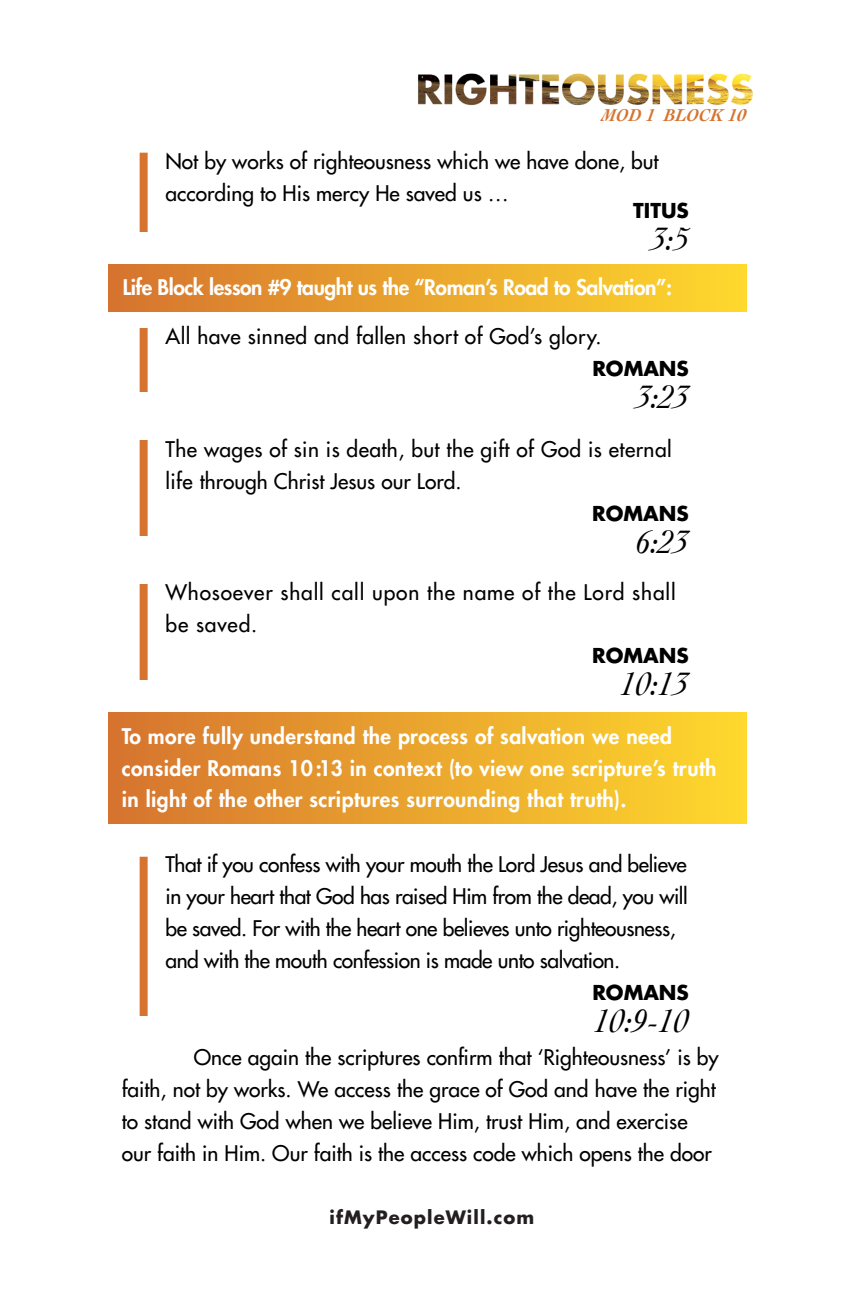
<style>
.page{position:relative;width:864px;height:1296px;background:#fff}
.page>*{position:absolute;margin:0;border:0;box-sizing:border-box;transform-origin:0 0}
.t1{font:italic 34px "Cochin";color:#000}
.t2{font:500 21px/32px "Futura Std";color:#000}
.t3{font:500 21px/32px "Futura Std";letter-spacing:-.02em;color:#000}
.t4{font:800 21px/31.6px "Futura Std";letter-spacing:.02em;color:#fff}
.t5{font:500 21px/32px "Futura Std";letter-spacing:.02em;color:#000}
.t6{font:800 21px "Futura Std";letter-spacing:-.02em;color:#fff}
.t7{font:500 21px/32px "Futura Std";letter-spacing:.04em;color:#000}
.t8{font:700 20px "Futura Std";color:#000}
.t9{font:700 18px "Futura Std";letter-spacing:.06em;color:#231f20}
.t10{font:italic 700 18px "Cochin";color:#d6742f}
</style>
<div class="page">
<div style="left:108px;top:712px;width:639px;height:112px;background:linear-gradient(to right,#d6732f,#ffd92d)"></div>
<div style="left:108px;top:264px;width:639px;height:48px;background:linear-gradient(to right,#d6732f,#ffd92d)"></div>
<div style="left:140px;top:153px;width:8px;height:79px;background:#d6742f"></div>
<div style="left:140px;top:328px;width:8px;height:64px;background:#d6742f"></div>
<div style="left:140px;top:440px;width:8px;height:96px;background:#d6742f"></div>
<div style="left:140px;top:584px;width:8px;height:96px;background:#d6742f"></div>
<div style="left:140px;top:857px;width:8px;height:159px;background:#d6742f"></div>
<img style="left:418px;top:73px;width:335px;height:33px">
<p class="t10" style="left:602px;top:103px;width:145px">MOD 1 BLOCK 10</p>
<p class="t2" style="left:165px;top:146px;width:495px">Not by works of righteousness which we have done, but according to His mercy He saved us …</p>
<p class="t8" style="left:633px;top:197px;width:57px">TITUS</p>
<p class="t1" style="left:651px;top:216px;width:39px">3:5</p>
<p class="t6" style="left:123px;top:274px;width:551px">Life Block lesson #9 taught us the “Roman’s Road to Salvation”:</p>
<p class="t5" style="left:166px;top:321px;width:438px">All have sinned and fallen short of God’s glory.</p>
<p class="t8" style="left:592px;top:355px;width:98px">ROMANS</p>
<p class="t1" style="left:636px;top:374px;width:54px">3:23</p>
<p class="t5" style="left:165px;top:433px;width:508px">The wages of sin is death, but the gift of God is eternal life through Christ Jesus our Lord.</p>
<p class="t8" style="left:592px;top:500px;width:98px">ROMANS</p>
<p class="t1" style="left:636px;top:519px;width:54px">6:23</p>
<p class="t7" style="left:166px;top:576px;width:512px">Whosoever shall call upon the name of the Lord shall be saved.</p>
<p class="t8" style="left:592px;top:643px;width:98px">ROMANS</p>
<p class="t1" style="left:621px;top:661px;width:69px">10:13</p>
<p class="t4" style="left:122px;top:721px;width:596px">To more fully understand the process of salvation we need consider Romans 10:13 in context (to view one scripture’s truth in light of the other scriptures surrounding that truth).</p>
<p class="t3" style="left:166px;top:848px;width:524px">That if you confess with your mouth the Lord Jesus and believe in your heart that God has raised Him from the dead, you will be saved. For with the heart one believes unto righteousness, and with the mouth confession is made unto salvation.</p>
<p class="t8" style="left:592px;top:979px;width:98px">ROMANS</p>
<p class="t1" style="left:595px;top:998px;width:96px">10:9-10</p>
<p class="t2" style="left:122px;top:1041px;width:598px;text-indent:72px">Once again the scriptures confirm that ‘Righteousness’ is by faith, not by works. We access the grace of God and have the right to stand with God when we believe Him, trust Him, and exercise our faith in Him. Our faith is the access code which opens the door</p>
<p class="t9" style="left:330px;top:1205px;width:206px">ifMyPeopleWill.com</p>
</div>
